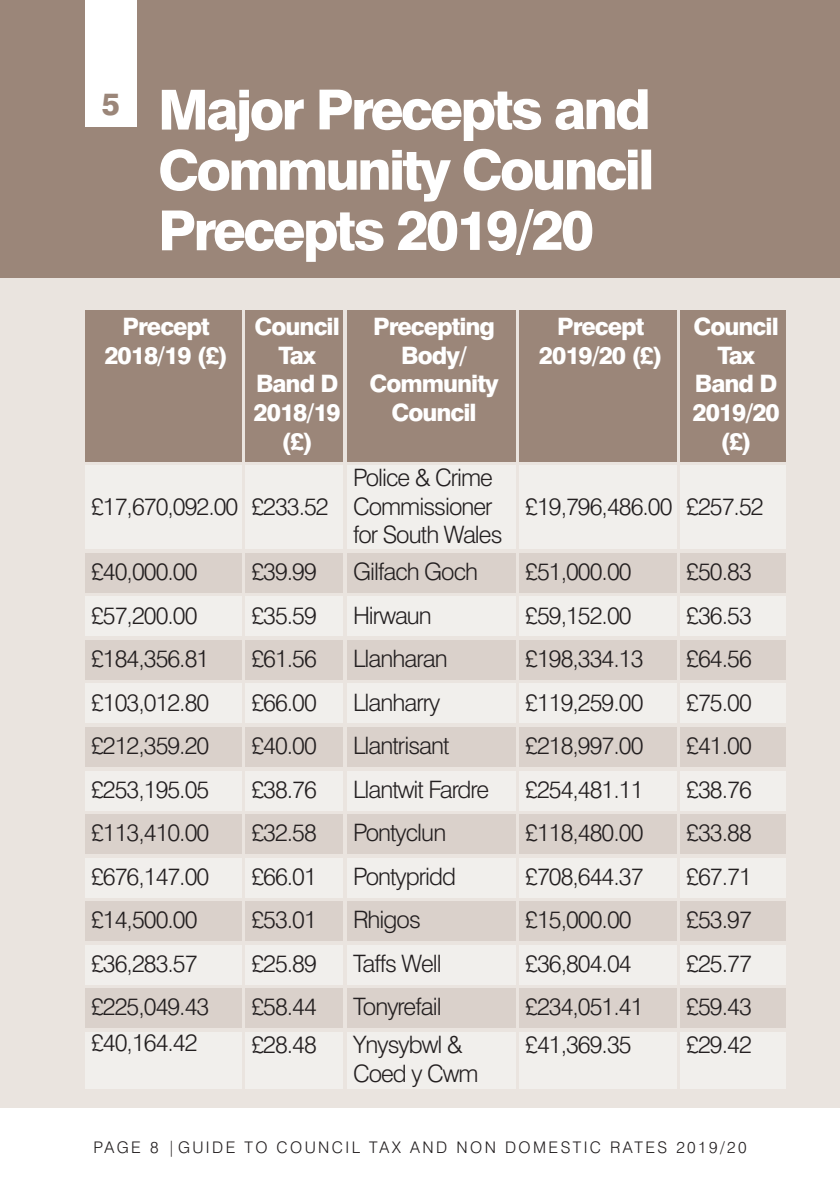
<style>
.page{position:relative;width:840px;height:1191px;background:#fff}
.page>*{position:absolute;margin:0;border:0;box-sizing:border-box;transform-origin:0 0}
.t1{font:800 55.2px/60.4px "Swiss 721 BT";letter-spacing:-.05em;color:#fff;text-align:justify}
.t2{font:300 24px/28.8px "Swiss 721 BT";letter-spacing:-.04em;color:#231f20}
.t3{font:800 24px/28.8px "Swiss 721 BT";letter-spacing:-.04em;color:#fff;text-align:center}
.t4{font:300 16px "Swiss 721 BT";letter-spacing:.15em;color:#231f20}
</style>
<div class="page">
<div style="left:0;top:0;width:839px;height:1108px;background:#eae4df"></div>
<div style="left:0;top:0;width:839px;height:278px;background:#9b8679"></div>
<div style="left:85px;top:0;width:51px;height:127px;background:#fff"></div>
<div style="left:85px;top:310px;width:156px;height:151px;background:#9b8679"></div>
<div style="left:245px;top:310px;width:98px;height:151px;background:#9b8679"></div>
<div style="left:347px;top:310px;width:168px;height:151px;background:#9b8679"></div>
<div style="left:519px;top:310px;width:157px;height:151px;background:#9b8679"></div>
<div style="left:680px;top:310px;width:105px;height:151px;background:#9b8679"></div>
<div style="left:85px;top:465px;width:156px;height:84px;background:#f1efec"></div>
<div style="left:245px;top:465px;width:98px;height:84px;background:#f1efec"></div>
<div style="left:347px;top:465px;width:168px;height:84px;background:#f1efec"></div>
<div style="left:519px;top:465px;width:157px;height:84px;background:#f1efec"></div>
<div style="left:680px;top:465px;width:105px;height:84px;background:#f1efec"></div>
<div style="left:85px;top:553px;width:156px;height:39px;background:#dad1cb"></div>
<div style="left:245px;top:553px;width:98px;height:39px;background:#dad1cb"></div>
<div style="left:347px;top:553px;width:168px;height:39px;background:#dad1cb"></div>
<div style="left:519px;top:553px;width:157px;height:39px;background:#dad1cb"></div>
<div style="left:680px;top:553px;width:105px;height:39px;background:#dad1cb"></div>
<div style="left:85px;top:596px;width:156px;height:40px;background:#f1efec"></div>
<div style="left:245px;top:596px;width:98px;height:40px;background:#f1efec"></div>
<div style="left:347px;top:596px;width:168px;height:40px;background:#f1efec"></div>
<div style="left:519px;top:596px;width:157px;height:40px;background:#f1efec"></div>
<div style="left:680px;top:596px;width:105px;height:40px;background:#f1efec"></div>
<div style="left:85px;top:640px;width:156px;height:39px;background:#dad1cb"></div>
<div style="left:245px;top:640px;width:98px;height:39px;background:#dad1cb"></div>
<div style="left:347px;top:640px;width:168px;height:39px;background:#dad1cb"></div>
<div style="left:519px;top:640px;width:157px;height:39px;background:#dad1cb"></div>
<div style="left:680px;top:640px;width:105px;height:39px;background:#dad1cb"></div>
<div style="left:85px;top:683px;width:156px;height:40px;background:#f1efec"></div>
<div style="left:245px;top:683px;width:98px;height:40px;background:#f1efec"></div>
<div style="left:347px;top:683px;width:168px;height:40px;background:#f1efec"></div>
<div style="left:519px;top:683px;width:157px;height:40px;background:#f1efec"></div>
<div style="left:680px;top:683px;width:105px;height:40px;background:#f1efec"></div>
<div style="left:85px;top:727px;width:156px;height:39px;background:#dad1cb"></div>
<div style="left:245px;top:727px;width:98px;height:39px;background:#dad1cb"></div>
<div style="left:347px;top:727px;width:168px;height:39px;background:#dad1cb"></div>
<div style="left:519px;top:727px;width:157px;height:39px;background:#dad1cb"></div>
<div style="left:680px;top:727px;width:105px;height:39px;background:#dad1cb"></div>
<div style="left:85px;top:770px;width:156px;height:40px;background:#f1efec"></div>
<div style="left:245px;top:770px;width:98px;height:40px;background:#f1efec"></div>
<div style="left:347px;top:770px;width:168px;height:40px;background:#f1efec"></div>
<div style="left:519px;top:770px;width:157px;height:40px;background:#f1efec"></div>
<div style="left:680px;top:770px;width:105px;height:40px;background:#f1efec"></div>
<div style="left:85px;top:814px;width:156px;height:40px;background:#dad1cb"></div>
<div style="left:245px;top:814px;width:98px;height:40px;background:#dad1cb"></div>
<div style="left:347px;top:814px;width:168px;height:40px;background:#dad1cb"></div>
<div style="left:519px;top:814px;width:157px;height:40px;background:#dad1cb"></div>
<div style="left:680px;top:814px;width:105px;height:40px;background:#dad1cb"></div>
<div style="left:85px;top:858px;width:156px;height:39px;background:#f1efec"></div>
<div style="left:245px;top:858px;width:98px;height:39px;background:#f1efec"></div>
<div style="left:347px;top:858px;width:168px;height:39px;background:#f1efec"></div>
<div style="left:519px;top:858px;width:157px;height:39px;background:#f1efec"></div>
<div style="left:680px;top:858px;width:105px;height:39px;background:#f1efec"></div>
<div style="left:85px;top:901px;width:156px;height:40px;background:#dad1cb"></div>
<div style="left:245px;top:901px;width:98px;height:40px;background:#dad1cb"></div>
<div style="left:347px;top:901px;width:168px;height:40px;background:#dad1cb"></div>
<div style="left:519px;top:901px;width:157px;height:40px;background:#dad1cb"></div>
<div style="left:680px;top:901px;width:105px;height:40px;background:#dad1cb"></div>
<div style="left:85px;top:945px;width:156px;height:39px;background:#f1efec"></div>
<div style="left:245px;top:945px;width:98px;height:39px;background:#f1efec"></div>
<div style="left:347px;top:945px;width:168px;height:39px;background:#f1efec"></div>
<div style="left:519px;top:945px;width:157px;height:39px;background:#f1efec"></div>
<div style="left:680px;top:945px;width:105px;height:39px;background:#f1efec"></div>
<div style="left:85px;top:988px;width:156px;height:40px;background:#dad1cb"></div>
<div style="left:245px;top:988px;width:98px;height:40px;background:#dad1cb"></div>
<div style="left:347px;top:988px;width:168px;height:40px;background:#dad1cb"></div>
<div style="left:519px;top:988px;width:157px;height:40px;background:#dad1cb"></div>
<div style="left:680px;top:988px;width:105px;height:40px;background:#dad1cb"></div>
<div style="left:85px;top:1032px;width:156px;height:56px;background:#f1efec"></div>
<div style="left:245px;top:1032px;width:98px;height:56px;background:#f1efec"></div>
<div style="left:347px;top:1032px;width:168px;height:56px;background:#f1efec"></div>
<div style="left:519px;top:1032px;width:157px;height:56px;background:#f1efec"></div>
<div style="left:680px;top:1032px;width:105px;height:56px;background:#f1efec"></div>
<h1 class="t1" style="left:158px;top:85px;width:498px;text-indent:-56px"><sup>5</sup> Major Precepts and Community Council Precepts 2019/20</h1>
<p class="t3" style="left:104px;top:314px;width:125px">Precept<br>2018/19 (£)</p>
<p class="t3" style="left:253px;top:314px;width:89px">Council<br>Tax<br>Band D<br>2018/19 (£)</p>
<p class="t3" style="left:369px;top:314px;width:130px">Precepting<br>Body/<br>Community<br>Council</p>
<p class="t3" style="left:538px;top:314px;width:125px">Precept<br>2019/20 (£)</p>
<p class="t3" style="left:692px;top:314px;width:89px">Council<br>Tax<br>Band D<br>2019/20 (£)</p>
<p class="t2" style="left:91px;top:494px;width:239px">£17,670,092.00 £233.52</p>
<p class="t2" style="left:353px;top:465px;width:151px">Police &amp; Crime<br>Commissioner for South Wales</p>
<p class="t2" style="left:525px;top:494px;width:240px">£19,796,486.00 £257.52</p>
<p class="t2" style="left:91px;top:559px;width:108px">£40,000.00</p>
<p class="t2" style="left:251px;top:559px;width:67px">£39.99</p>
<p class="t2" style="left:353px;top:559px;width:127px">Gilfach Goch</p>
<p class="t2" style="left:525px;top:559px;width:108px">£51,000.00</p>
<p class="t2" style="left:686px;top:559px;width:67px">£50.83</p>
<p class="t2" style="left:91px;top:603px;width:108px">£57,200.00</p>
<p class="t2" style="left:251px;top:603px;width:67px">£35.59</p>
<p class="t2" style="left:353px;top:603px;width:80px">Hirwaun</p>
<p class="t2" style="left:525px;top:603px;width:108px">£59,152.00</p>
<p class="t2" style="left:686px;top:603px;width:67px">£36.53</p>
<p class="t2" style="left:91px;top:646px;width:120px">£184,356.81</p>
<p class="t2" style="left:251px;top:646px;width:67px">£61.56</p>
<p class="t2" style="left:353px;top:646px;width:96px">Llanharan</p>
<p class="t2" style="left:525px;top:646px;width:120px">£198,334.13</p>
<p class="t2" style="left:686px;top:646px;width:67px">£64.56</p>
<p class="t2" style="left:91px;top:690px;width:120px">£103,012.80</p>
<p class="t2" style="left:251px;top:690px;width:67px">£66.00</p>
<p class="t2" style="left:353px;top:690px;width:89px">Llanharry</p>
<p class="t2" style="left:525px;top:690px;width:120px">£119,259.00</p>
<p class="t2" style="left:686px;top:690px;width:67px">£75.00</p>
<p class="t2" style="left:91px;top:733px;width:120px">£212,359.20</p>
<p class="t2" style="left:251px;top:733px;width:67px">£40.00</p>
<p class="t2" style="left:353px;top:733px;width:98px">Llantrisant</p>
<p class="t2" style="left:525px;top:733px;width:120px">£218,997.00</p>
<p class="t2" style="left:686px;top:733px;width:67px">£41.00</p>
<p class="t2" style="left:91px;top:777px;width:120px">£253,195.05</p>
<p class="t2" style="left:251px;top:777px;width:67px">£38.76</p>
<p class="t2" style="left:353px;top:777px;width:137px">Llantwit Fardre</p>
<p class="t2" style="left:525px;top:777px;width:120px">£254,481.11</p>
<p class="t2" style="left:686px;top:777px;width:67px">£38.76</p>
<p class="t2" style="left:91px;top:820px;width:120px">£113,410.00</p>
<p class="t2" style="left:251px;top:820px;width:67px">£32.58</p>
<p class="t2" style="left:353px;top:820px;width:95px">Pontyclun</p>
<p class="t2" style="left:525px;top:820px;width:120px">£118,480.00</p>
<p class="t2" style="left:686px;top:820px;width:67px">£33.88</p>
<p class="t2" style="left:91px;top:864px;width:120px">£676,147.00</p>
<p class="t2" style="left:251px;top:864px;width:67px">£66.01</p>
<p class="t2" style="left:353px;top:864px;width:105px">Pontypridd</p>
<p class="t2" style="left:525px;top:864px;width:120px">£708,644.37</p>
<p class="t2" style="left:686px;top:864px;width:67px">£67.71</p>
<p class="t2" style="left:91px;top:907px;width:108px">£14,500.00</p>
<p class="t2" style="left:251px;top:907px;width:67px">£53.01</p>
<p class="t2" style="left:353px;top:907px;width:69px">Rhigos</p>
<p class="t2" style="left:525px;top:907px;width:108px">£15,000.00</p>
<p class="t2" style="left:686px;top:907px;width:67px">£53.97</p>
<p class="t2" style="left:91px;top:951px;width:108px">£36,283.57</p>
<p class="t2" style="left:251px;top:951px;width:67px">£25.89</p>
<p class="t2" style="left:353px;top:951px;width:90px">Taffs Well</p>
<p class="t2" style="left:525px;top:951px;width:108px">£36,804.04</p>
<p class="t2" style="left:686px;top:951px;width:67px">£25.77</p>
<p class="t2" style="left:91px;top:995px;width:120px">£225,049.43</p>
<p class="t2" style="left:251px;top:995px;width:67px">£58.44</p>
<p class="t2" style="left:353px;top:995px;width:90px">Tonyrefail</p>
<p class="t2" style="left:525px;top:995px;width:120px">£234,051.41</p>
<p class="t2" style="left:686px;top:995px;width:67px">£59.43</p>
<p class="t2" style="left:91px;top:1030px;width:108px">£40,164.42</p>
<p class="t2" style="left:251px;top:1032px;width:67px">£28.48</p>
<p class="t2" style="left:353px;top:1032px;width:127px">Ynysybwl &amp;<br>Coed y Cwm</p>
<p class="t2" style="left:525px;top:1032px;width:108px">£41,369.35</p>
<p class="t2" style="left:686px;top:1032px;width:67px">£29.42</p>
<p class="t4" style="left:93px;top:1141px;width:654px">PAGE 8 |GUIDE TO COUNCIL TAX AND NON DOMESTIC RATES 2019/20</p>
</div>
